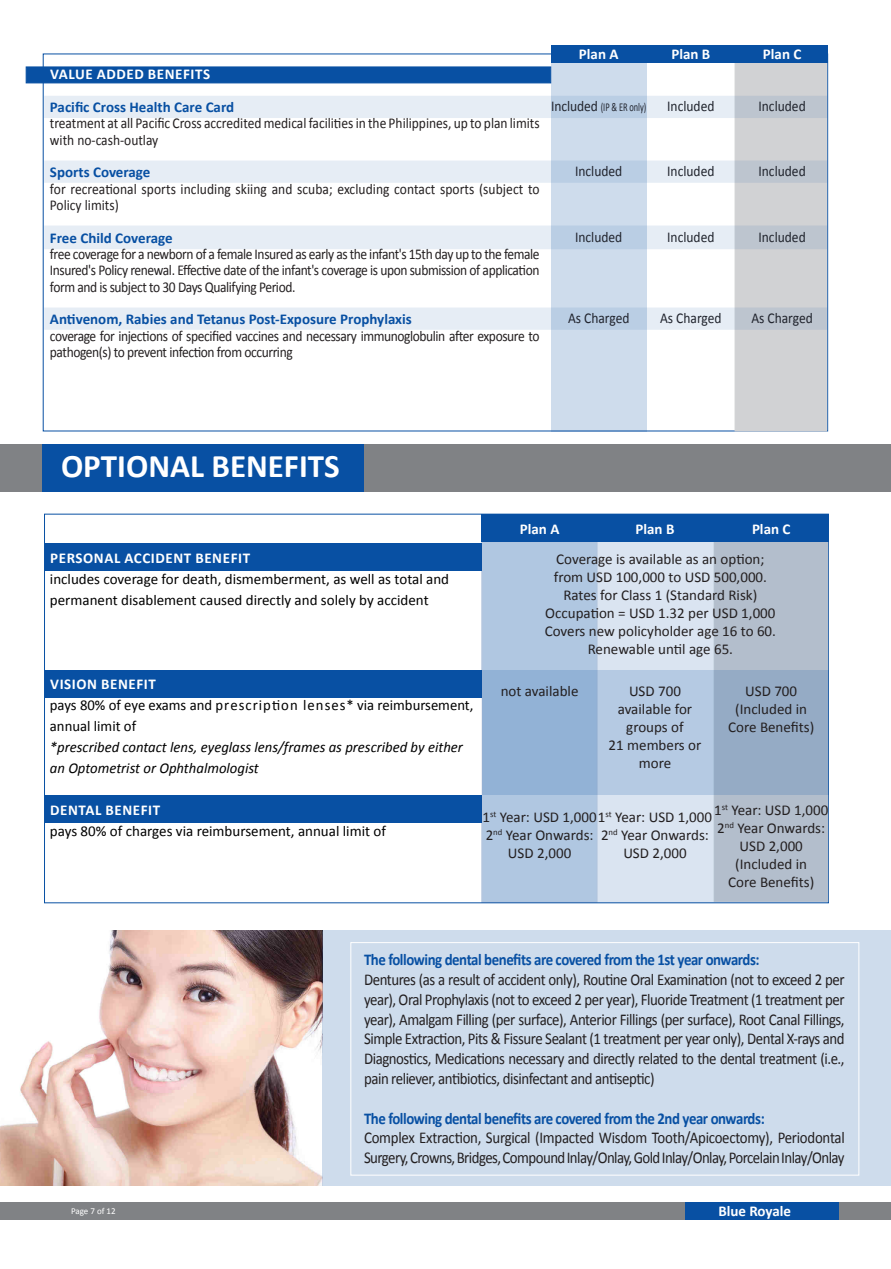
<style>
.page{position:relative;width:891px;height:1269px;background:#fff}
.page>*{position:absolute;margin:0;border:0;box-sizing:border-box;transform-origin:0 0}
.t1{font:700 33px "Calibri";color:#fff}
.t2{font:16.5px/19.8px "Calibri";letter-spacing:-.03em;color:#231f20;text-align:justify;scale:.9 1}
.t3{font:700 16.5px "Calibri";letter-spacing:-.03em;color:#0850a3;scale:.9 1}
.t4{font:15px/16.4px "Calibri";color:#231f20;scale:.9 1}
.t5{font:15px/18px "Calibri";color:#231f20;text-align:center}
.t6{font:15px/21px "Calibri";color:#000}
.t7{font:15px/16.4px "Calibri";letter-spacing:-.03em;color:#231f20;scale:.9 1}
.t8{font:700 15px "Calibri";color:#0850a3}
.t9{font:700 15px "Calibri";letter-spacing:.04em;color:#fff}
.t10{font:italic 15px/21px "Calibri";color:#000}
.t11{font:700 15px "Calibri";color:#fff}
.t12{font:12px "Calibri";letter-spacing:-.005em;color:#231f20;scale:.7 1}
.t13{font:9px "Calibri";color:#fff}
.s1{font-size:15px}
</style>
<div class="page">
<div style="left:551px;top:54px;width:95px;height:377px;background:#cedcec"></div>
<div style="left:26px;top:67px;width:525px;height:16px;background:#0850a3"></div>
<img style="left:0;top:930px;width:322px;height:255px">
<div style="left:322px;top:930px;width:569px;height:255px;background:#cedcec"></div>
<div style="left:0;top:444px;width:890px;height:48px;background:#808285"></div>
<div style="left:43px;top:444px;width:321px;height:48px;background:#0850a3"></div>
<div style="left:45px;top:795px;width:436px;height:28px;background:#0850a3"></div>
<div style="left:45px;top:670px;width:437px;height:28px;background:#0850a3"></div>
<div style="left:45px;top:543px;width:437px;height:27px;background:#0850a3"></div>
<div style="left:350px;top:942px;width:509px;height:234px;border:1px solid #fff"></div>
<div style="left:0;top:1202px;width:891px;height:18px;background:#808285"></div>
<div style="left:685px;top:1202px;width:154px;height:18px;background:#0850a3"></div>
<svg style="left:481px;top:542px;width:347px;height:128px;background:#bfcddf"></svg>
<svg style="left:481px;top:795px;width:347px;height:107px;background:#becddf"></svg>
<svg style="left:482px;top:670px;width:347px;height:125px;background:#9eb7d4"></svg>
<div style="left:482px;top:514px;width:347px;height:28px;background:#0850a3"></div>
<div style="left:735px;top:54px;width:92px;height:377px;background:#d1d2d4"></div>
<div style="left:551px;top:45px;width:277px;height:18px;background:#0850a3"></div>
<svg style="left:44px;top:96px;width:783px;height:22px;background:#dbe4ee"></svg>
<svg style="left:44px;top:160px;width:783px;height:23px;background:#dce5ee"></svg>
<svg style="left:44px;top:225px;width:783px;height:24px;background:#dce4ee"></svg>
<svg style="left:44px;top:307px;width:783px;height:23px;background:#dce5ee"></svg>
<p class="t9" style="left:50px;top:64px;width:162px">VALUE ADDED BENEFITS</p>
<p class="t8" style="left:50px;top:96px;width:186px">Pacific Cross Health Care Card</p>
<p class="t4" style="left:50px;top:114px;width:546px">treatment at all Pacific Cross accredited medical facilities in the Philippines, up to plan limits with no-cash-outlay</p>
<p class="t8" style="left:50px;top:162px;width:102px">Sports Coverage</p>
<p class="t4" style="left:50px;top:180px;width:546px">for recreational sports including skiing and scuba; excluding contact sports (subject to<br>Policy limits)</p>
<p class="t8" style="left:50px;top:227px;width:124px">Free Child Coverage</p>
<p class="t4" style="left:50px;top:245px;width:546px;text-align:justify">free coverage for a newborn of a female Insured as early as the infant's 15th day up to the female Insured's Policy renewal. Effective date of the infant's coverage is upon submission of application form and is subject to 30 Days Qualifying Period.</p>
<p class="t8" style="left:50px;top:309px;width:363px">Antivenom, Rabies and Tetanus Post-Exposure Prophylaxis</p>
<p class="t7" style="left:50px;top:327px;width:545px">coverage for injections of specified vaccines and necessary immunoglobulin after exposure to pathogen(s) to prevent infection from occurring</p>
<p class="t9" style="left:579px;top:43px;width:41px">Plan A</p>
<p class="t12" style="left:551px;top:99px;width:137px"><span class="s1">Included</span> (IP &amp; ER only)</p>
<p class="t4" style="left:575px;top:162px;width:54px">Included</p>
<p class="t4" style="left:575px;top:228px;width:54px">Included</p>
<p class="t4" style="left:568px;top:309px;width:70px">As Charged</p>
<p class="t9" style="left:671px;top:43px;width:40px">Plan B</p>
<p class="t4" style="left:667px;top:97px;width:54px">Included</p>
<p class="t4" style="left:667px;top:162px;width:54px">Included</p>
<p class="t4" style="left:667px;top:228px;width:54px">Included</p>
<p class="t4" style="left:660px;top:310px;width:70px">As Charged</p>
<p class="t9" style="left:763px;top:43px;width:40px">Plan C</p>
<p class="t4" style="left:758px;top:97px;width:54px">Included</p>
<p class="t4" style="left:758px;top:162px;width:54px">Included</p>
<p class="t4" style="left:758px;top:228px;width:54px">Included</p>
<p class="t4" style="left:751px;top:310px;width:70px">As Charged</p>
<p class="t1" style="left:61px;top:443px;width:280px">OPTIONAL BENEFITS</p>
<p class="t9" style="left:520px;top:519px;width:41px">Plan A</p>
<p class="t9" style="left:636px;top:519px;width:40px">Plan B</p>
<p class="t9" style="left:752px;top:519px;width:40px">Plan C</p>
<p class="t9" style="left:50px;top:547px;width:201px">PERSONAL ACCIDENT BENEFIT</p>
<p class="t6" style="left:50px;top:568px;width:401px">includes coverage for death, dismemberment, as well as total and permanent disablement caused directly and solely by accident</p>
<p class="t9" style="left:50px;top:673px;width:107px">VISION BENEFIT</p>
<p class="t6" style="left:50px;top:694px;width:425px">pays 80% of eye exams and prescription lenses* via reimbursement, annual limit of</p>
<p class="t10" style="left:50px;top:736px;width:415px">*prescribed contact lens, eyeglass lens/frames as prescribed by either an Optometrist or Ophthalmologist</p>
<p class="t9" style="left:50px;top:799px;width:112px">DENTAL BENEFIT</p>
<p class="t6" style="left:50px;top:820px;width:338px">pays 80% of charges via reimbursement, annual limit of</p>
<p class="t5" style="left:556px;top:550px;width:210px">Coverage is available as an option;</p>
<p class="t5" style="left:554px;top:568px;width:215px">from USD 100,000 to USD 500,000.</p>
<p class="t5" style="left:563px;top:586px;width:195px">Rates for Class 1 (Standard Risk)</p>
<p class="t5" style="left:545px;top:604px;width:232px">Occupation = USD 1.32 per USD 1,000</p>
<p class="t5" style="left:545px;top:622px;width:233px">Covers new policyholder age 16 to 60.</p>
<p class="t5" style="left:588px;top:640px;width:147px">Renewable until age 65.</p>
<p class="t5" style="left:501px;top:681px;width:79px">not available</p>
<p class="t5" style="left:629px;top:681px;width:53px">USD 700</p>
<p class="t5" style="left:618px;top:699px;width:76px">available for groups of</p>
<p class="t5" style="left:609px;top:735px;width:94px">21 members or more</p>
<p class="t5" style="left:745px;top:681px;width:53px">USD 700</p>
<p class="t5" style="left:735px;top:699px;width:73px">(Included in</p>
<p class="t5" style="left:728px;top:717px;width:87px">Core Benefits)</p>
<p class="t5" style="left:714px;top:800px;width:116px">1<sup>st</sup> Year: USD 1,000</p>
<p class="t5" style="left:717px;top:818px;width:109px">2<sup>nd</sup> Year Onwards:</p>
<p class="t5" style="left:740px;top:836px;width:65px">USD 2,000</p>
<p class="t5" style="left:735px;top:854px;width:73px">(Included in</p>
<p class="t5" style="left:728px;top:872px;width:87px">Core Benefits)</p>
<p class="t5" style="left:483px;top:807px;width:231px">1<sup>st</sup> Year: USD 1,0001<sup>st</sup> Year: USD 1,000</p>
<p class="t5" style="left:486px;top:825px;width:109px">2<sup>nd</sup> Year Onwards:<br>USD 2,000</p>
<p class="t5" style="left:601px;top:825px;width:109px">2<sup>nd</sup> Year Onwards:<br>USD 2,000</p>
<p class="t13" style="left:71px;top:1205px;width:46px">Page 7 of 12</p>
<p class="t3" style="left:364px;top:948px;width:441px">The following dental benefits are covered from the 1st year onwards:</p>
<p class="t2" style="left:364px;top:969px;width:536px">Dentures (as a result of accident only), Routine Oral Examination (not to exceed 2 per year), Oral Prophylaxis (not to exceed 2 per year), Fluoride Treatment (1 treatment per year), Amalgam Filling (per surface), Anterior Fillings (per surface), Root Canal Fillings, Simple Extraction, Pits &amp; Fissure Sealant (1 treatment per year only), Dental X-rays and Diagnostics, Medications necessary and directly related to the dental treatment (i.e., pain reliever, antibiotics, disinfectant and antiseptic)</p>
<p class="t3" style="left:364px;top:1106px;width:447px">The following dental benefits are covered from the 2nd year onwards:</p>
<p class="t2" style="left:364px;top:1127px;width:536px">Complex Extraction, Surgical (Impacted Wisdom Tooth/Apicoectomy), Periodontal<br>Surgery, Crowns, Bridges, Compound Inlay/Onlay, Gold Inlay/Onlay, Porcelain Inlay/Onlay</p>
<p class="t11" style="left:718px;top:1200px;width:74px">Blue Royale</p>
</div>
